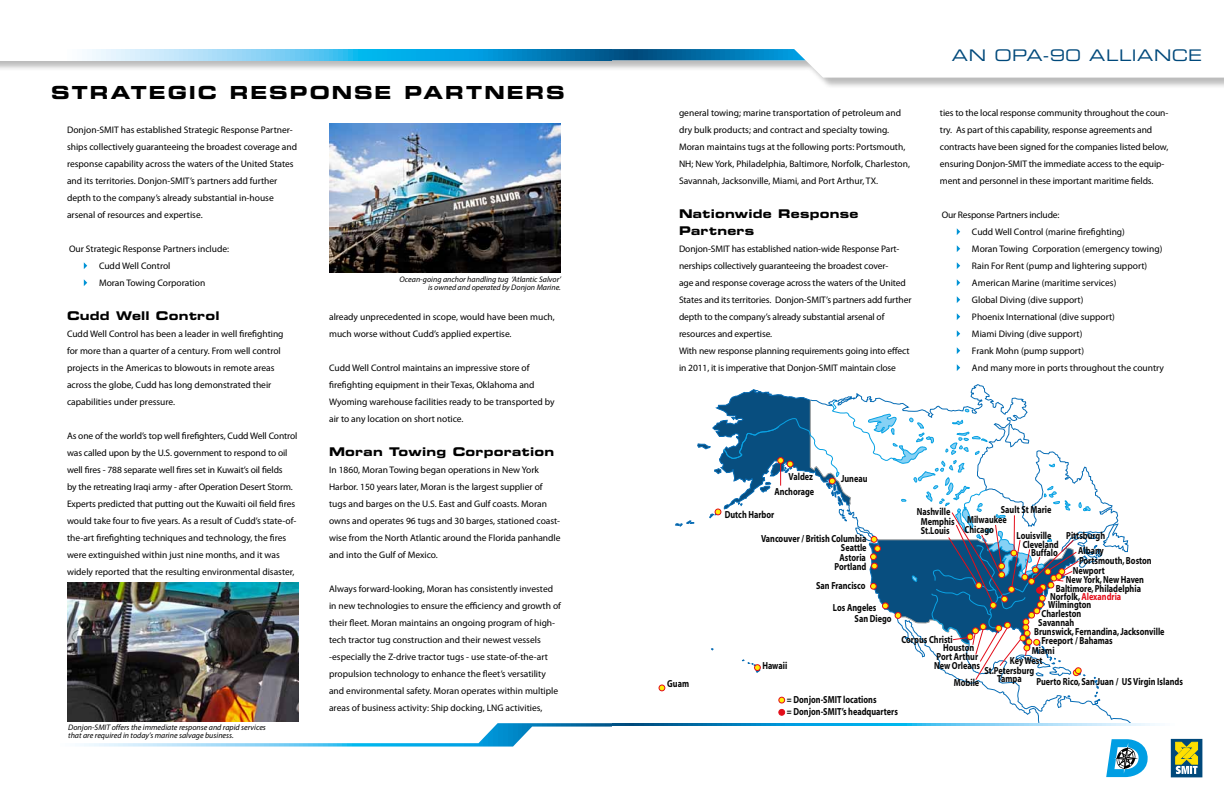
<style>
.page{position:relative;width:1224px;height:792px;background:#fff}
.page>*{position:absolute;margin:0;border:0;box-sizing:border-box;transform-origin:0 0}
.t1{font:18px "Eurostile LT Std Bold Ex 2";letter-spacing:.125em;color:#000}
.t2{font:16px "Eurostile LT Std Ex 2";letter-spacing:.035em;color:#00497b}
.t3{font:12px/17px "Eurostile LT Std Bold Ex 2";letter-spacing:.02em;color:#000}
.t4{font:700 10.3px/9.4px "Myriad";color:#000;scale:.8 1}
.t5{font:9.5px/17px "Myriad Pro";color:#000}
.t6{font:italic 8px/8.5px "Myriad Pro";color:#000;text-align:right}
.s1{color:#e30613}
</style>
<div class="page">
<div style="left:778px;top:709px;width:7px;height:7px;border:1px solid #e30613;border-radius:50%"></div>
<svg style="left:659px;top:685px;width:6px;height:6px"></svg>
<svg style="left:675px;top:390px;width:453px;height:325px"></svg>
<div style="left:1036px;top:587px;width:7px;height:7px;border:1px solid #e30613;border-radius:50%"></div>
<img style="left:68px;top:583px;width:230px;height:138px">
<img style="left:330px;top:123px;width:231px;height:149px">
<div style="left:0;top:0;width:612px;height:89px;background:#000;opacity:.27"></div>
<div style="left:0;top:0;width:612px;height:60px;background:#fff"></div>
<svg style="left:494px;top:723px;width:118px;height:4px"></svg>
<svg style="left:87px;top:49px;width:525px;height:11px;background:#50b7e3"></svg>
<svg style="left:80px;top:727px;width:452px;height:20px"></svg>
<div style="left:612px;top:0;width:612px;height:89px;background:#000;opacity:.27"></div>
<svg style="left:612px;top:0;width:612px;height:78px"></svg>
<svg style="left:612px;top:723px;width:548px;height:3px;background:#49adda"></svg>
<svg style="left:612px;top:49px;width:194px;height:11px;background:#0974ac"></svg>
<svg style="left:1106px;top:739px;width:42px;height:38px"></svg>
<svg style="left:1173px;top:741px;width:27px;height:34px"></svg>
<div style="left:1171px;top:739px;width:31px;height:38px;border:1px solid #00497b"></div>
<svg style="left:1176px;top:742px;width:22px;height:32px"></svg>
<h1 class="t1" style="left:51px;top:80px;width:280px">Strategic Respon</h1>
<h1 class="t1" style="left:354px;top:80px;width:212px">se Partners</h1>
<p class="t5" style="left:67px;top:122px;width:232px">Donjon-SMIT has established Strategic Response Partner&shy;ships collectively guaranteeing the broadest coverage and response capability across the waters of the United States and its territories. Donjon-SMIT’s partners add further depth to the company’s already substantial in-house arsenal of resources and expertise.</p>
<p class="t5" style="left:99px;top:241px;width:132px;text-indent:-30px">Our Strategic Response Partners include:<br>Cudd Well Control<br>Moran Towing Corporation</p>
<p class="t3" style="left:67px;top:307px;width:154px">Cudd Well Control</p>
<p class="t5" style="left:67px;top:326px;width:218px">Cudd Well Control has been a leader in well firefighting for more than a quarter of a century. From well control projects in the Americas to blowouts in remote areas across the globe, Cudd has long demonstrated their capabilities under pressure.</p>
<p class="t5" style="left:67px;top:428px;width:232px">As one of the world’s top well firefighters, Cudd Well Control was called upon by the U.S. government to respond to oil well fires - 788 separate well fires set in Kuwait’s oil fields<br>by the retreating Iraqi army - after Operation Desert Storm.<br>Experts predicted that putting out the Kuwaiti oil field fires would take four to five years. As a result of Cudd’s state-of&shy;the-art firefighting techniques and technology, the fires were extinguished within just nine months, and it was widely reported that the resulting environmental disaster,</p>
<p class="t6" style="left:68px;top:723px;width:199px;text-align:left">Donjon-SMIT offers the immediate response and rapid services that are required in today’s marine salvage business.</p>
<p class="t6" style="left:399px;top:275px;width:163px">Ocean-going anchor handling tug ‘Atlantic Salvor’ is owned and operated by Donjon Marine.</p>
<p class="t5" style="left:329px;top:309px;width:227px">already unprecedented in scope, would have been much, much worse without Cudd’s applied expertise.</p>
<p class="t5" style="left:329px;top:360px;width:227px">Cudd Well Control maintains an impressive store of firefighting equipment in their Texas, Oklahoma and Wyoming warehouse facilities ready to be transported by air to any location on short notice.</p>
<p class="t3" style="left:329px;top:443px;width:227px">Moran Towing Corporation</p>
<p class="t5" style="left:329px;top:462px;width:233px">In 1860, Moran Towing began operations in New York Harbor. 150 years later, Moran is the largest supplier of tugs and barges on the U.S. East and Gulf coasts. Moran owns and operates 96 tugs and 30 barges, stationed coast&shy;wise from the North Atlantic around the Florida panhandle and into the Gulf of Mexico.</p>
<p class="t5" style="left:329px;top:581px;width:233px">Always forward-looking, Moran has consistently invested in new technologies to ensure the efficiency and growth of their fleet. Moran maintains an ongoing program of high&shy;tech tractor tug construction and their newest vessels -especially the Z-drive tractor tugs - use state-of-the-art propulsion technology to enhance the fleet’s versatility and environmental safety. Moran operates within multiple areas of business activity: Ship docking, LNG activities,</p>
<p class="t5" style="left:679px;top:105px;width:232px">general towing; marine transportation of petroleum and dry bulk products; and contract and specialty towing.<br>Moran maintains tugs at the following ports: Portsmouth, NH; New York, Philadelphia, Baltimore, Norfolk, Charleston, Savannah, Jacksonville, Miami, and Port Arthur, TX.</p>
<p class="t3" style="left:679px;top:205px;width:181px">Nationwide Response<br>Partners</p>
<p class="t5" style="left:679px;top:241px;width:234px">Donjon-SMIT has established nation-wide Response Part&shy;nerships collectively guaranteeing the broadest cover-<br>age and response coverage across the waters of the United States and its territories. Donjon-SMIT’s partners add further depth to the company’s already substantial arsenal of resources and expertise.<br>With new response planning requirements going into effect in 2011, it is imperative that Donjon-SMIT maintain close</p>
<h2 class="t2" style="left:952px;top:44px;width:252px">AN OPA-90 ALLIANCE</h2>
<p class="t5" style="left:940px;top:105px;width:230px">ties to the local response community throughout the coun&shy;try. As part of this capability, response agreements and contracts have been signed for the companies listed below, ensuring Donjon-SMIT the immediate access to the equip&shy;ment and personnel in these important maritime fields.</p>
<p class="t5" style="left:972px;top:207px;width:194px;text-indent:-30px">Our Response Partners include:<br>Cudd Well Control (marine firefighting)<br>Moran Towing Corporation (emergency towing)<br>Rain For Rent (pump and lightering support)<br>American Marine (maritime services)<br>Global Diving (dive support)<br>Phoenix International (dive support)<br>Miami Diving (dive support)<br>Frank Mohn (pump support)<br>And many more in ports throughout the country</p>
<p class="t4" style="left:774px;top:469px;width:51px;line-height:15.3px;text-align:right">Valdez<br>Anchorage</p>
<p class="t4" style="left:841px;top:474px;width:35px">Juneau</p>
<p class="t4" style="left:761px;top:534px;width:133px;text-align:right">Vancouver / British Columbia<br>Seattle<br>Astoria<br>Portland</p>
<p class="t4" style="left:816px;top:581px;width:63px">San Francisco</p>
<p class="t4" style="left:1001px;top:506px;width:65px">Sault St Marie</p>
<p class="t4" style="left:917px;top:502px;width:44px;line-height:19.2px;text-align:center">Nashville<br>St.Louis</p>
<p class="t4" style="left:725px;top:511px;width:63px">Dutch Harbor</p>
<p class="t4" style="left:965px;top:515px;width:54px;line-height:9.9px">Milwaukee<br>Chicago</p>
<p class="t4" style="left:921px;top:517px;width:44px">Memphis</p>
<p class="t4" style="left:1017px;top:531px;width:45px">Louisville</p>
<p class="t4" style="left:1066px;top:531px;width:50px">Pittsburgh</p>
<p class="t4" style="left:1023px;top:540px;width:47px;line-height:8.7px;text-align:right">Cleveland<br>Buffalo</p>
<p class="t4" style="left:1078px;top:546px;width:34px">Albany</p>
<p class="t4" style="left:1066px;top:551px;width:109px;line-height:19.4px;text-indent:13px">Portsmouth, Boston<br>New York, New Haven</p>
<p class="t4" style="left:1050px;top:585px;width:115px;line-height:8px;text-indent:6px">Baltimore, Philadelphia<br>Norfolk,<span class="s1">Alexandria</span></p>
<p class="t4" style="left:1042px;top:609px;width:51px">Charleston</p>
<p class="t4" style="left:1073px;top:566px;width:42px">Newport</p>
<p class="t4" style="left:1048px;top:601px;width:55px">Wilmington</p>
<p class="t4" style="left:1032px;top:646px;width:30px">Miami</p>
<p class="t4" style="left:1010px;top:656px;width:42px">Key West</p>
<p class="t4" style="left:984px;top:666px;width:64px">St.Petersburg</p>
<p class="t4" style="left:997px;top:674px;width:32px">Tampa</p>
<p class="t4" style="left:855px;top:602px;width:48px;line-height:10.9px;text-indent:-22px">Los Angeles<br>San Diego</p>
<p class="t4" style="left:1034px;top:618px;width:165px;text-indent:4px">Savannah<br>Brunswick, Fernandina, Jacksonville</p>
<p class="t4" style="left:902px;top:635px;width:66px">Corpus Christi</p>
<p class="t4" style="left:1041px;top:637px;width:91px">Freeport / Bahamas</p>
<p class="t4" style="left:943px;top:644px;width:41px">Houston</p>
<p class="t4" style="left:934px;top:653px;width:59px;line-height:8.7px">Port Arthur<br>New Orleans</p>
<p class="t4" style="left:954px;top:678px;width:33px">Mobile</p>
<p class="t4" style="left:762px;top:661px;width:33px">Hawaii</p>
<p class="t4" style="left:667px;top:679px;width:29px">Guam</p>
<p class="t4" style="left:1036px;top:677px;width:185px">Puerto Rico, San Juan / US Virgin Islands</p>
<p class="t4" style="left:787px;top:693px;width:140px;line-height:12.2px">= Donjon-SMIT locations<br>= Donjon-SMIT’s headquarters</p>
</div>
